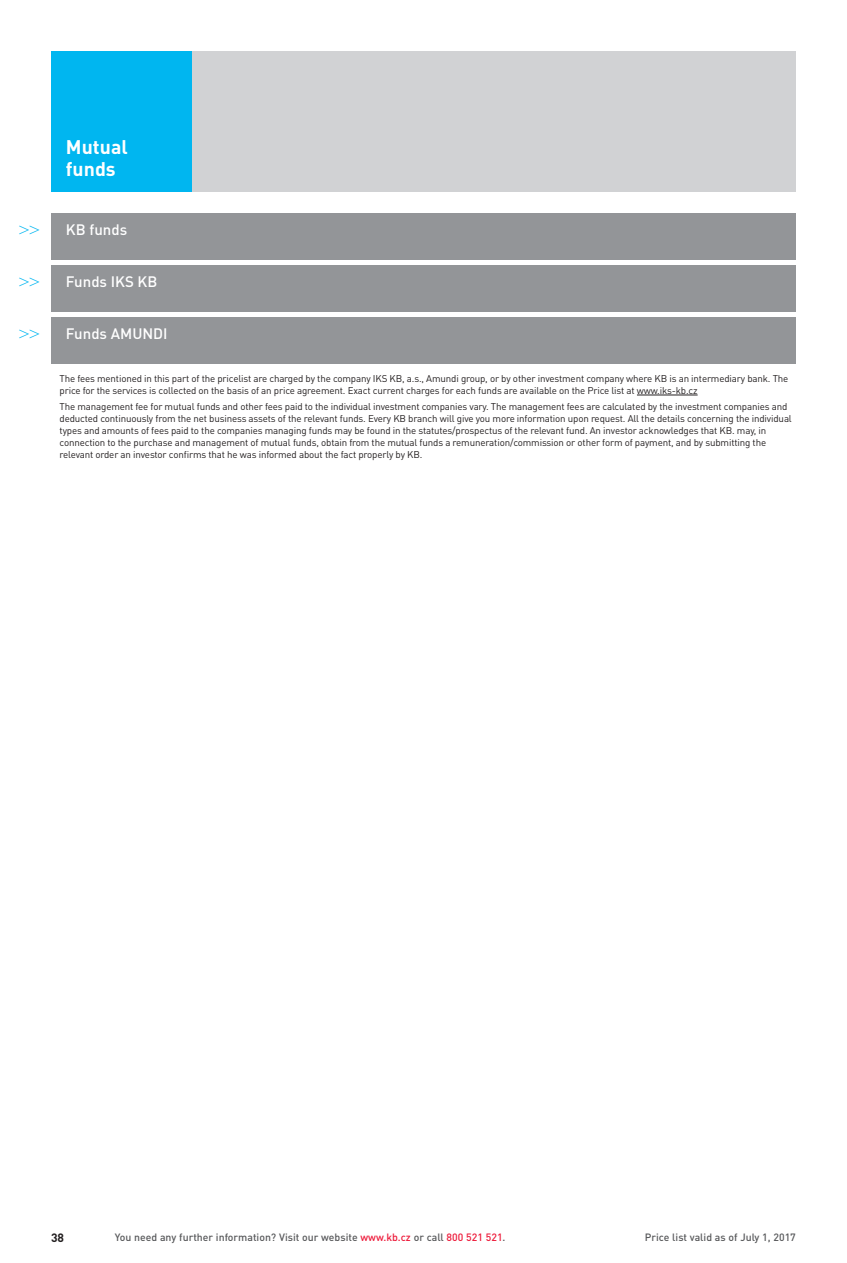
<style>
.page{position:relative;width:847px;height:1263px;background:#fff}
.page>*{position:absolute;margin:0;border:0;box-sizing:border-box;transform-origin:0 0}
.t1{font:700 19.5px/22.5px "DIN Pro";color:#fff}
.t2{font:18px "Times New Roman";color:#00b6f0}
.t3{font:500 15px "DIN Pro";color:#fff}
.t4{font:700 12px "DIN Pro";color:#231f20}
.t5{font:500 10.5px "DIN Pro";color:#57585a}
.t6{font:9.75px/12px "DIN Pro";letter-spacing:-.015em;color:#231f20}
.s1{color:#ed1a3a}
</style>
<div class="page">
<div style="left:191px;top:51px;width:604px;height:140px;background:#d1d2d4"></div>
<div style="left:51px;top:51px;width:140px;height:140px;background:#00b6f0"></div>
<div style="left:51px;top:213px;width:744px;height:46px;background:#939598"></div>
<div style="left:51px;top:265px;width:744px;height:46px;background:#939598"></div>
<div style="left:51px;top:317px;width:744px;height:47px;background:#939598"></div>
<hr style="left:636px;top:395px;width:61px;height:1px;background:#231f20">
<h1 class="t1" style="left:66px;top:135px;width:63px">Mutual funds</h1>
<h2 class="t2" style="left:19px;top:218px;width:22px">&gt;&gt;</h2>
<h3 class="t3" style="left:66px;top:219px;width:63px">KB funds</h3>
<h2 class="t2" style="left:19px;top:270px;width:22px">&gt;&gt;</h2>
<h3 class="t3" style="left:66px;top:271px;width:93px">Funds IKS KB</h3>
<h2 class="t2" style="left:19px;top:322px;width:22px">&gt;&gt;</h2>
<h3 class="t3" style="left:66px;top:323px;width:103px">Funds AMUNDI</h3>
<p class="t6" style="left:60px;top:372px;width:730px">The fees mentioned in this part of the pricelist are charged by the company IKS KB, a.s., Amundi group, or by other investment company where KB is an intermediary bank. The price for the services is collected on the basis of an price agreement. Exact current charges for each funds are available on the Price list at www.iks-kb.cz</p>
<p class="t6" style="left:60px;top:400px;width:733px">The management fee for mutual funds and other fees paid to the individual investment companies vary. The management fees are calculated by the investment companies and deducted continuously from the net business assets of the relevant funds. Every KB branch will give you more information upon request. All the details concerning the individual types and amounts of fees paid to the companies managing funds may be found in the statutes/prospectus of the relevant fund. An investor acknowledges that KB. may, in connection to the purchase and management of mutual funds, obtain from the mutual funds a remuneration/commission or other form of payment, and by submitting the relevant order an investor confirms that he was informed about the fact properly by KB.</p>
<p class="t4" style="left:51px;top:1229px;width:15px">38</p>
<p class="t5" style="left:115px;top:1230px;width:392px">You need any further information? Visit our website <span class="s1">www.kb.cz</span> or call <span class="s1">800 521 521</span>.</p>
<p class="t5" style="left:644px;top:1230px;width:152px">Price list valid as of July 1, 2017</p>
</div>
